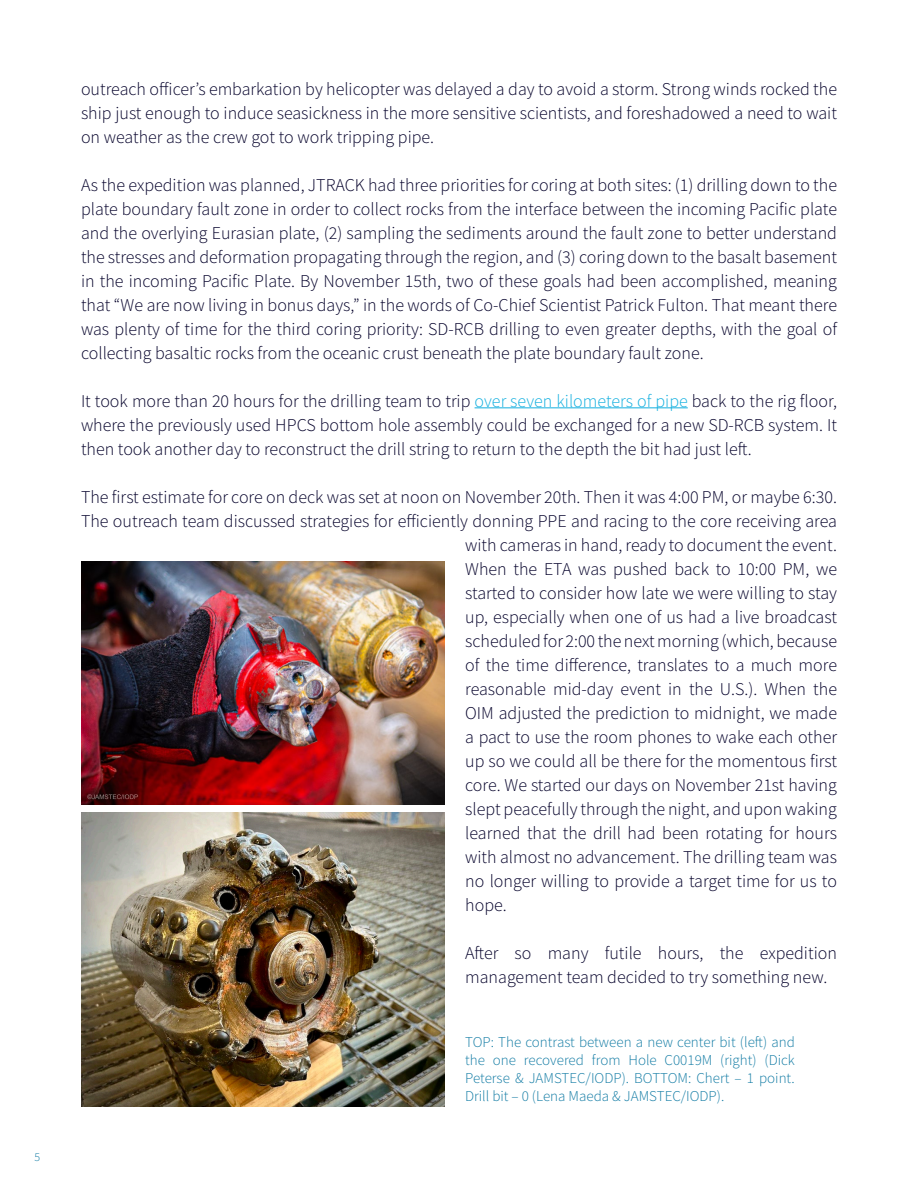
<style>
.page{position:relative;width:918px;height:1188px;background:#fff}
.page>*{position:absolute;margin:0;border:0;box-sizing:border-box;transform-origin:0 0}
.Dark_Blue_Body_Text{font:18px/24px "Source Sans Variable";color:#04002a;text-align:justify}
.Medium_Blue_Figure{font:15px/18px "Source Sans Variable";color:#117ba4;text-align:justify}
.Dark_Blue_Body_Text-2{font:12px "Source Sans Variable";color:#117ba4}
.s1{color:#13afdf}
</style>
<div class="page">
<hr style="left:475px;top:407px;width:213px;height:1px;background:#13afdf">
<img style="left:81px;top:561px;width:364px;height:243px">
<img style="left:81px;top:813px;width:364px;height:294px">
<p class="Dark_Blue_Body_Text-2" style="left:34px;top:1149px;width:7px">5</p>
<p class="Dark_Blue_Body_Text" style="left:81px;top:77px;width:758px">outreach officer’s embarkation by helicopter was delayed a day to avoid a storm. Strong winds rocked the ship just enough to induce seasickness in the more sensitive scientists, and foreshadowed a need to wait on weather as the crew got to work tripping pipe.</p>
<p class="Dark_Blue_Body_Text" style="left:81px;top:173px;width:758px">As the expedition was planned, JTRACK had three priorities for coring at both sites: (1) drilling down to the plate boundary fault zone in order to collect rocks from the interface between the incoming Pacific plate and the overlying Eurasian plate, (2) sampling the sediments around the fault zone to better understand the stresses and deformation propagating through the region, and (3) coring down to the basalt basement in the incoming Pacific Plate. By November 15th, two of these goals had been accomplished, meaning that “We are now living in bonus days,” in the words of Co-Chief Scientist Patrick Fulton. That meant there was plenty of time for the third coring priority: SD-RCB drilling to even greater depths, with the goal of collecting basaltic rocks from the oceanic crust beneath the plate boundary fault zone.</p>
<p class="Dark_Blue_Body_Text" style="left:81px;top:389px;width:758px">It took more than 20 hours for the drilling team to trip <span class="s1">over seven kilometers of pipe</span> back to the rig floor, where the previously used HPCS bottom hole assembly could be exchanged for a new SD-RCB system. It then took another day to reconstruct the drill string to return to the depth the bit had just left.</p>
<p class="Dark_Blue_Body_Text" style="left:81px;top:485px;width:758px">The first estimate for core on deck was set at noon on November 20th. Then it was 4:00 PM, or maybe 6:30.</p>
<p class="Dark_Blue_Body_Text" style="left:81px;top:509px;width:758px">The outreach team discussed strategies for efficiently donning PPE and racing to the core receiving area</p>
<p class="Dark_Blue_Body_Text" style="left:465px;top:533px;width:373px">with cameras in hand, ready to document the event.</p>
<p class="Dark_Blue_Body_Text" style="left:465px;top:557px;width:373px">When the ETA was pushed back to 10:00 PM, we</p>
<p class="Dark_Blue_Body_Text" style="left:465px;top:581px;width:373px">started to consider how late we were willing to stay</p>
<p class="Dark_Blue_Body_Text" style="left:465px;top:605px;width:373px">up, especially when one of us had a live broadcast</p>
<p class="Dark_Blue_Body_Text" style="left:465px;top:629px;width:373px">scheduled for 2:00 the next morning (which, because</p>
<p class="Dark_Blue_Body_Text" style="left:465px;top:653px;width:373px">of the time difference, translates to a much more</p>
<p class="Dark_Blue_Body_Text" style="left:465px;top:677px;width:373px">reasonable mid-day event in the U.S.). When the</p>
<p class="Dark_Blue_Body_Text" style="left:465px;top:701px;width:373px">OIM adjusted the prediction to midnight, we made</p>
<p class="Dark_Blue_Body_Text" style="left:465px;top:725px;width:373px">a pact to use the room phones to wake each other</p>
<p class="Dark_Blue_Body_Text" style="left:465px;top:749px;width:373px">up so we could all be there for the momentous first</p>
<p class="Dark_Blue_Body_Text" style="left:465px;top:773px;width:373px">core. We started our days on November 21st having</p>
<p class="Dark_Blue_Body_Text" style="left:465px;top:797px;width:373px">slept peacefully through the night, and upon waking</p>
<p class="Dark_Blue_Body_Text" style="left:465px;top:821px;width:373px">learned that the drill had been rotating for hours</p>
<p class="Dark_Blue_Body_Text" style="left:465px;top:845px;width:373px">with almost no advancement. The drilling team was</p>
<p class="Dark_Blue_Body_Text" style="left:465px;top:869px;width:373px">no longer willing to provide a target time for us to</p>
<p class="Dark_Blue_Body_Text" style="left:465px;top:893px;width:43px">hope.</p>
<p class="Dark_Blue_Body_Text" style="left:465px;top:941px;width:373px">After so many futile hours, the expedition management team decided to try something new.</p>
<p class="Medium_Blue_Figure" style="left:465px;top:1033px;width:331px">TOP: The contrast between a new center bit (left) and the one recovered from Hole C0019M (right) (Dick Peterse &amp; JAMSTEC/IODP). BOTTOM: Chert – 1 point.<br>Drill bit – 0 (Lena Maeda &amp; JAMSTEC/IODP).</p>
</div>
